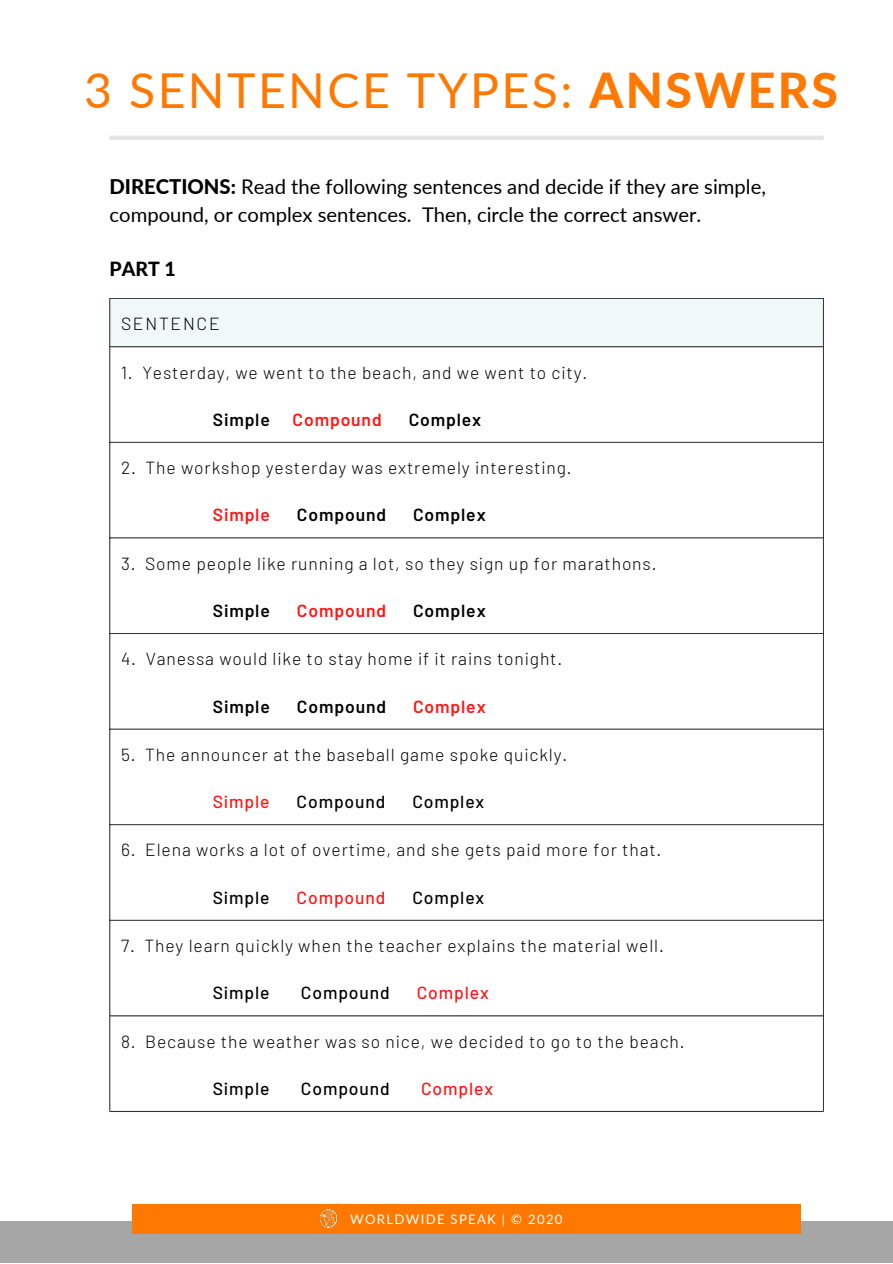
<style>
.page{position:relative;width:893px;height:1264px;background:#fff}
.page>*{position:absolute;margin:0;border:0;box-sizing:border-box;transform-origin:0 0}
.t1{font:48.15px "Lato";letter-spacing:.05em;color:#ff7800}
.t2{font:20.25px/28px "Lato";color:#000}
.t3{font:800 19.5px "Lato";color:#000}
.t4{font:300 17.55px "Barlow";letter-spacing:.05em;color:#000}
.t5{font:500 17.55px "Barlow";letter-spacing:.05em;color:#000}
.t6{font:600 17.55px "Barlow";letter-spacing:.05em;color:#000}
.t7{font:600 17.55px "Barlow";letter-spacing:.05em;color:#ff1616}
.t8{font:500 17.55px "Barlow";letter-spacing:.05em;color:#ff1616}
.t9{font:300 17.55px "Barlow";letter-spacing:.1em;color:#000}
.t10{font:13.05px "Lato";letter-spacing:.1em;color:#fff}
.s1{font-weight:800}
</style>
<div class="page">
<div style="left:109px;top:298px;width:714px;height:49px;background:#f0f8fa"></div>
<hr style="left:109px;top:299px;width:1px;height:811px;background:#333">
<hr style="left:823px;top:299px;width:1px;height:811px;background:#333">
<hr style="left:109px;top:298px;width:714px;height:1px;background:#333">
<hr style="left:109px;top:442px;width:714px;height:1px;background:#333">
<hr style="left:109px;top:537px;width:714px;height:1px;background:#333">
<hr style="left:109px;top:633px;width:714px;height:1px;background:#333">
<hr style="left:109px;top:728px;width:714px;height:1px;background:#333">
<hr style="left:109px;top:824px;width:714px;height:1px;background:#333">
<hr style="left:109px;top:920px;width:714px;height:1px;background:#333">
<hr style="left:109px;top:346px;width:714px;height:1px;background:#333">
<hr style="left:109px;top:1015px;width:714px;height:1px;background:#333">
<hr style="left:109px;top:1110px;width:714px;height:1px;background:#333">
<div style="left:0;top:1220px;width:892px;height:42px;background:#a6a6a6"></div>
<hr style="left:109px;top:136px;width:714px;height:4px;background:#e4e4e4">
<div style="left:132px;top:1203px;width:669px;height:30px;background:#ff7800"></div>
<img style="left:319px;top:1209px;width:19px;height:19px">
<h1 class="t1" style="left:84px;top:61px;width:755px">3 SENTENCE TYPES: <span class="s1">ANSWERS</span></h1>
<p class="t2" style="left:109px;top:172px;width:658px"><span class="s1">DIRECTIONS:</span> Read the following sentences and decide if they are simple, compound, or complex sentences. Then, circle the correct answer.</p>
<p class="t3" style="left:109px;top:256px;width:68px">PART 1</p>
<p class="t9" style="left:121px;top:312px;width:100px">SENTENCE</p>
<p class="t4" style="left:121px;top:361px;width:467px">1. Yesterday, we went to the beach, and we went to city.</p>
<p class="t6" style="left:213px;top:408px;width:59px">Simple</p>
<p class="t7" style="left:292px;top:408px;width:90px">Compound</p>
<p class="t6" style="left:409px;top:408px;width:74px">Complex</p>
<p class="t4" style="left:121px;top:456px;width:452px">2. The workshop yesterday was extremely interesting.</p>
<p class="t7" style="left:213px;top:504px;width:59px">Simple</p>
<p class="t6" style="left:297px;top:504px;width:90px">Compound</p>
<p class="t6" style="left:413px;top:504px;width:74px">Complex</p>
<p class="t4" style="left:121px;top:552px;width:537px">3. Some people like running a lot, so they sign up for marathons.</p>
<p class="t6" style="left:213px;top:599px;width:59px">Simple</p>
<p class="t7" style="left:297px;top:599px;width:90px">Compound</p>
<p class="t6" style="left:413px;top:599px;width:74px">Complex</p>
<p class="t4" style="left:121px;top:647px;width:442px">4. Vanessa would like to stay home if it rains tonight.</p>
<p class="t6" style="left:213px;top:695px;width:59px">Simple</p>
<p class="t6" style="left:297px;top:695px;width:90px">Compound</p>
<p class="t7" style="left:413px;top:695px;width:74px">Complex</p>
<p class="t4" style="left:121px;top:743px;width:447px">5. The announcer at the baseball game spoke quickly.</p>
<p class="t8" style="left:213px;top:790px;width:58px">Simple</p>
<p class="t5" style="left:296px;top:790px;width:90px">Compound</p>
<p class="t5" style="left:412px;top:790px;width:73px">Complex</p>
<p class="t4" style="left:121px;top:838px;width:542px">6. Elena works a lot of overtime, and she gets paid more for that.</p>
<p class="t5" style="left:213px;top:886px;width:58px">Simple</p>
<p class="t8" style="left:296px;top:886px;width:90px">Compound</p>
<p class="t5" style="left:412px;top:886px;width:73px">Complex</p>
<p class="t4" style="left:121px;top:934px;width:544px">7. They learn quickly when the teacher explains the material well.</p>
<p class="t5" style="left:213px;top:981px;width:58px">Simple</p>
<p class="t5" style="left:301px;top:981px;width:90px">Compound</p>
<p class="t8" style="left:417px;top:981px;width:73px">Complex</p>
<p class="t4" style="left:121px;top:1030px;width:565px">8. Because the weather was so nice, we decided to go to the beach.</p>
<p class="t5" style="left:213px;top:1077px;width:58px">Simple</p>
<p class="t5" style="left:301px;top:1077px;width:90px">Compound</p>
<p class="t8" style="left:421px;top:1077px;width:73px">Complex</p>
<p class="t10" style="left:350px;top:1210px;width:214px">WORLDWIDE SPEAK | © 2020</p>
</div>
